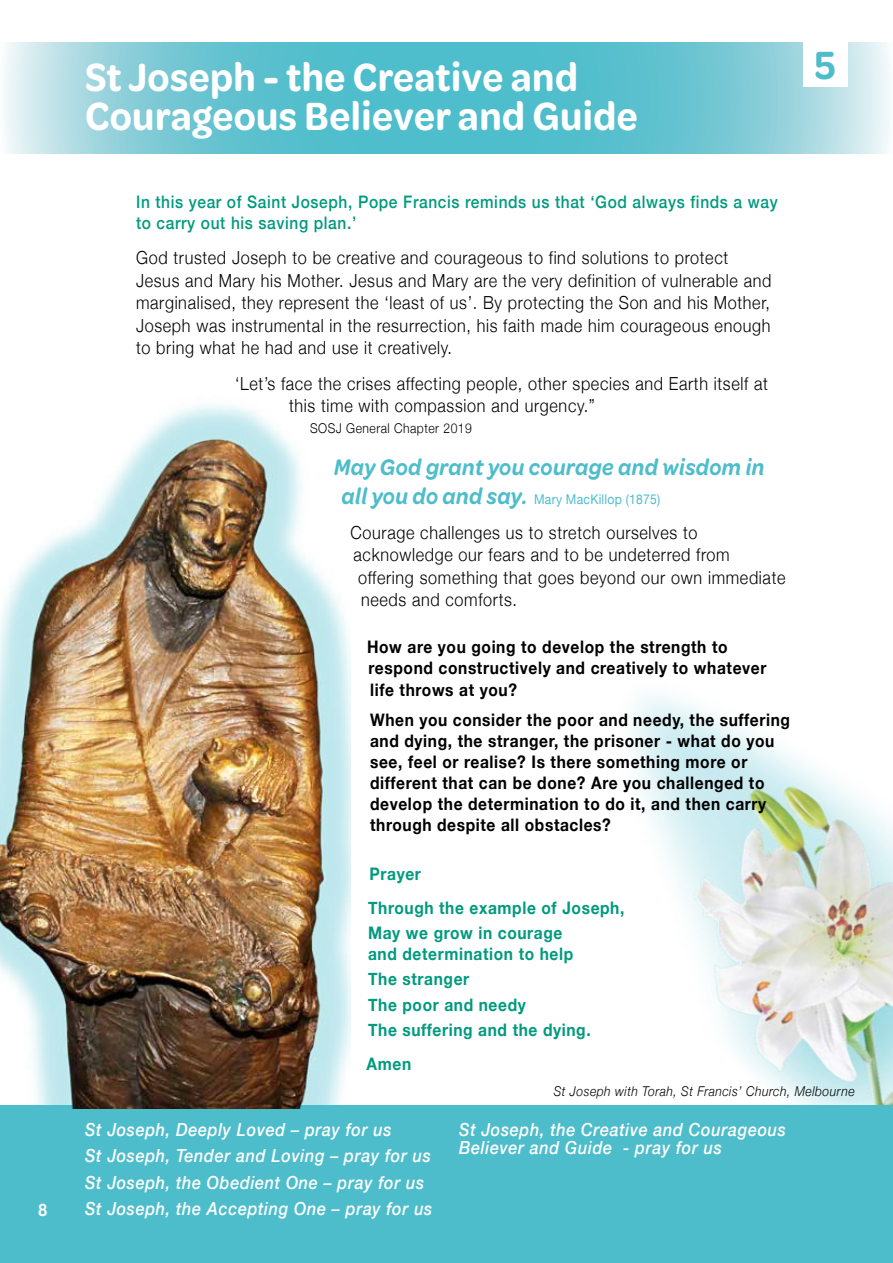
<style>
.page{position:relative;width:893px;height:1263px;background:#fff}
.page>*{position:absolute;margin:0;border:0;box-sizing:border-box;transform-origin:0 0}
.t1{font:600 42px/39px "Omnes Semi Cond";letter-spacing:.01em;color:#fff}
.t2{font:600 42px "Omnes Semi Cond";color:#4ebdcb}
.t3{font:italic 600 24px "Omnes";letter-spacing:.02em;color:#4ebdcb;scale:.9 1}
.t4{font:300 18px/22.5px "Helvetica Neue";letter-spacing:.04em;color:#000;scale:.9 1}
.t5{font:italic 500 18px/26.5px "Helvetica Neue";letter-spacing:.04em;color:#fff;scale:.9 1}
.t6{font:700 17.25px/21px "Helvetica Neue";letter-spacing:.04em;color:#000;scale:.9 1}
.t7{font:700 17.25px/25.2px "Helvetica Neue";letter-spacing:.04em;color:#009a7e;scale:.9 1}
.t8{font:500 17.25px/21px "Helvetica Neue";letter-spacing:.04em;color:#009a7e;scale:.9 1}
.t9{font:700 17.25px "Helvetica Neue";color:#fff;scale:.9 1}
.t10{font:italic 300 13.5px "Helvetica Neue";letter-spacing:.04em;color:#000;scale:.9 1}
.t11{font:13.5px "Helvetica Neue";letter-spacing:.02em;color:#4ebdcb;scale:.9 1}
.t12{font:300 13.5px "Helvetica Neue";letter-spacing:.04em;color:#000;scale:.9 1}
.s1{font-family:"Omnes";font-weight:600;font-style:italic;font-size:24px}
</style>
<div class="page">
<img style="left:461px;top:695px;width:432px;height:411px">
<div style="left:0;top:1106px;width:893px;height:157px;background:#4ebdcb"></div>
<img style="left:0;top:404px;width:350px;height:704px">
<svg style="left:4px;top:43px;width:886px;height:110px;background:#76c9d5"></svg>
<div style="left:803px;top:42px;width:44px;height:45px;background:#fff"></div>
<p class="t9" style="left:38px;top:1196px;width:11px">8</p>
<h1 class="t1" style="left:85px;top:55px;width:554px">St Joseph - the Creative and<br>Courageous Believer and Guide</h1>
<h1 class="t2" style="left:815px;top:36px;width:22px">5</h1>
<p class="t8" style="left:136px;top:190px;width:714px">In this year of Saint Joseph, Pope Francis reminds us that ‘God always finds a way to carry out his saving plan.’</p>
<p class="t4" style="left:136px;top:245px;width:707px">God trusted Joseph to be creative and courageous to find solutions to protect Jesus and Mary his Mother. Jesus and Mary are the very definition of vulnerable and marginalised, they represent the ‘least of us’. By protecting the Son and his Mother, Joseph was instrumental in the resurrection, his faith made him courageous enough to bring what he had and use it creatively.</p>
<p class="t4" style="left:289px;top:371px;width:534px;text-indent:-54px">‘Let’s face the crises affecting people, other species and Earth itself at this time with compassion and urgency.”</p>
<p class="t12" style="left:310px;top:417px;width:181px">SOSJ General Chapter 2019</p>
<h2 class="t3" style="left:334px;top:451px;width:480px">May God grant you courage and wisdom in</h2>
<p class="t11" style="left:342px;top:489px;width:356px"><span class="s1">all you do and say.</span> Mary MacKillop (1875)</p>
<p class="t4" style="left:351px;top:520px;width:387px">Courage challenges us to stretch ourselves to</p>
<p class="t4" style="left:354px;top:542px;width:419px">acknowledge our fears and to be undeterred from</p>
<p class="t4" style="left:358px;top:565px;width:476px">offering something that goes beyond our own immediate</p>
<p class="t4" style="left:361px;top:587px;width:175px">needs and comforts.</p>
<p class="t6" style="left:367px;top:636px;width:445px;line-height:21.8px">How are you going to develop the strength to respond constructively and creatively to whatever life throws at you?</p>
<p class="t6" style="left:370px;top:710px;width:468px">When you consider the poor and needy, the suffering and dying, the stranger, the prisoner - what do you see, feel or realise? Is there something more or different that can be done? Are you challenged to develop the determination to do it, and then carry through despite all obstacles?</p>
<p class="t7" style="left:368px;top:857px;width:286px;line-height:33.8px">Prayer<br>Through the example of Joseph,</p>
<p class="t7" style="left:368px;top:923px;width:229px;line-height:21px">May we grow in courage and determination to help</p>
<p class="t7" style="left:368px;top:967px;width:249px">The stranger<br>The poor and needy<br>The suffering and the dying.</p>
<p class="t7" style="left:367px;top:1051px;width:51px">Amen</p>
<p class="t10" style="left:554px;top:1080px;width:336px">St Joseph with Torah, St Francis’ Church, Melbourne</p>
<p class="t5" style="left:85px;top:1115px;width:387px">St Joseph, Deeply Loved – pray for us<br>St Joseph, Tender and Loving – pray for us St Joseph, the Obedient One – pray for us St Joseph, the Accepting One – pray for us</p>
<p class="t5" style="left:459px;top:1119px;width:365px;line-height:18px">St Joseph, the Creative and Courageous<br>Believer and Guide - pray for us</p>
</div>
